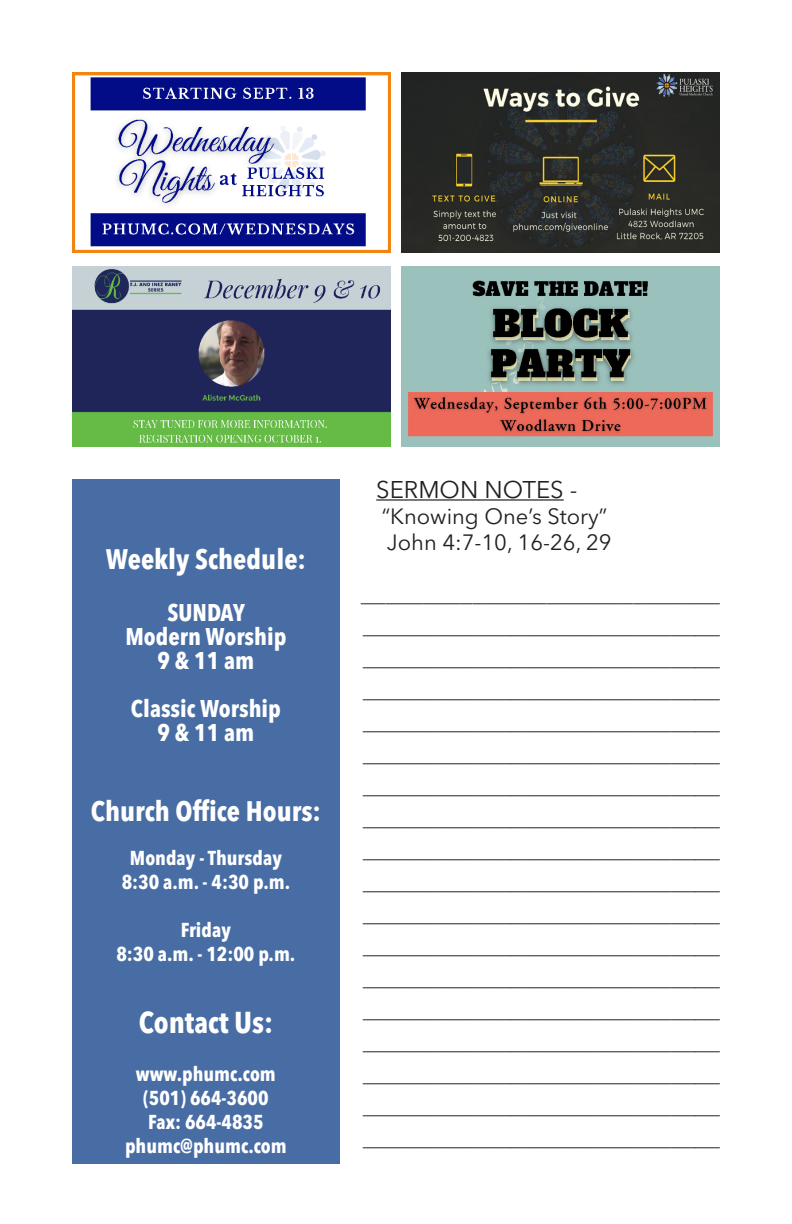
<style>
.page{position:relative;width:792px;height:1224px;background:#fff}
.page>*{position:absolute;margin:0;border:0;box-sizing:border-box;transform-origin:0 0}
.t1{font:700 condensed 30px "Avenir Next LT Pro";color:#fff}
.t2{font:700 condensed 28px "Avenir Next LT Pro";color:#fff}
.t3{font:24px/32px "Times New Roman";color:#231f20;text-align:justify}
.t4{font:700 condensed 24px "Avenir Next LT Pro";color:#fff}
.t5{font:24px "Avenir Next LT Pro";color:#231f20}
.t6{font:22px "Avenir Next LT Pro";color:#231f20}
.t7{font:700 condensed 20px "Avenir Next LT Pro";color:#fff}
</style>
<div class="page">
<img style="left:72px;top:72px;width:318px;height:181px">
<div style="left:72px;top:479px;width:268px;height:685px;background:#486da5"></div>
<hr style="left:376px;top:499px;width:188px;height:2px;background:#231f20">
<img style="left:72px;top:266px;width:318px;height:181px">
<img style="left:402px;top:266px;width:318px;height:181px">
<img style="left:402px;top:72px;width:318px;height:181px">
<p class="t2" style="left:106px;top:542px;width:202px">Weekly Schedule:</p>
<p class="t4" style="left:168px;top:598px;width:79px">SUNDAY</p>
<p class="t4" style="left:125px;top:622px;width:162px">Modern Worship</p>
<p class="t4" style="left:157px;top:646px;width:99px">9 &amp; 11 am</p>
<p class="t4" style="left:131px;top:694px;width:151px">Classic Worship</p>
<p class="t4" style="left:157px;top:718px;width:99px">9 &amp; 11 am</p>
<p class="t2" style="left:91px;top:794px;width:232px">Church Office Hours:</p>
<p class="t7" style="left:130px;top:846px;width:153px">Monday - Thursday</p>
<p class="t7" style="left:122px;top:870px;width:170px">8:30 a.m. - 4:30 p.m.</p>
<p class="t7" style="left:181px;top:918px;width:51px">Friday</p>
<p class="t7" style="left:116px;top:942px;width:180px">8:30 a.m. - 12:00 p.m.</p>
<p class="t1" style="left:139px;top:1004px;width:136px">Contact Us:</p>
<p class="t7" style="left:136px;top:1062px;width:141px">www.phumc.com</p>
<p class="t7" style="left:143px;top:1086px;width:127px">(501) 664-3600</p>
<p class="t7" style="left:148px;top:1110px;width:117px">Fax: 664-4835</p>
<p class="t7" style="left:125px;top:1134px;width:163px">phumc@phumc.com</p>
<p class="t5" style="left:376px;top:475px;width:203px">SERMON NOTES -</p>
<p class="t6" style="left:382px;top:503px;width:227px">“Knowing One’s Story”</p>
<p class="t6" style="left:387px;top:529px;width:226px">John 4:7-10, 16-26, 29</p>
<p class="t3" style="left:361px;top:574px;width:360px">_____________________________ _____________________________ _____________________________ _____________________________ _____________________________ _____________________________ _____________________________ _____________________________ _____________________________ _____________________________ _____________________________ _____________________________ _____________________________ _____________________________ _____________________________ _____________________________ _____________________________ _____________________________</p>
</div>
